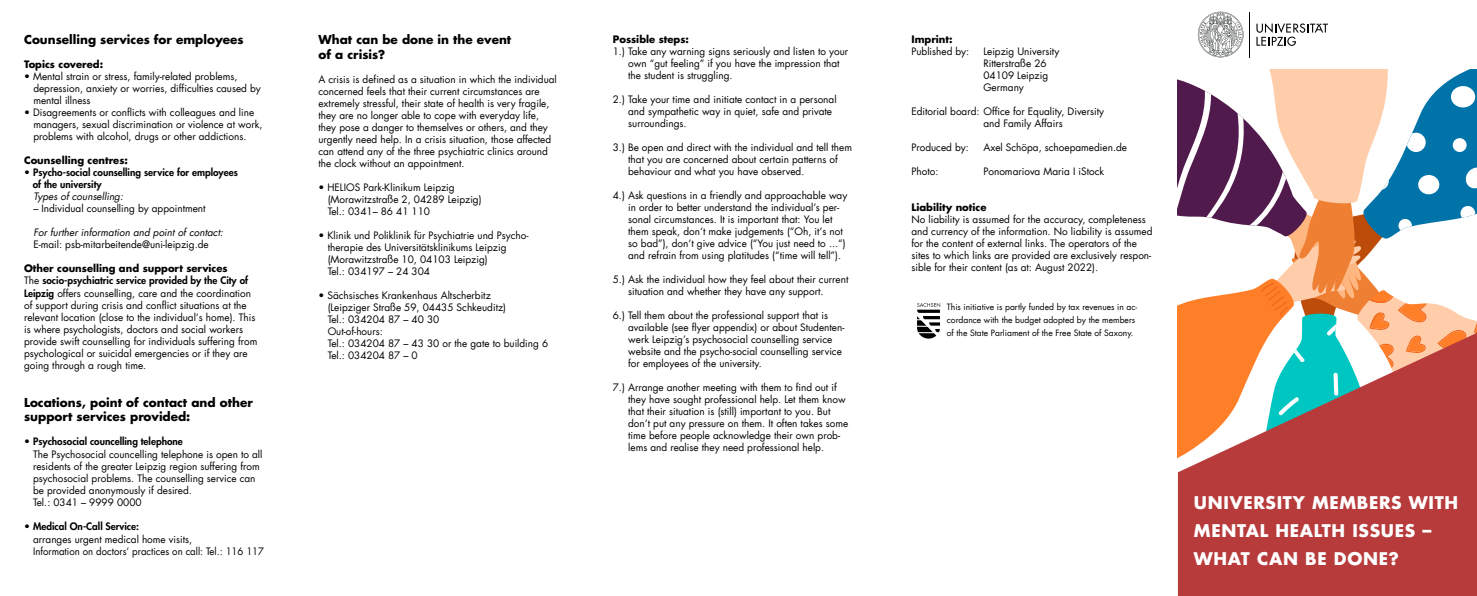
<style>
.page{position:relative;width:1477px;height:596px;background:#fff}
.page>*{position:absolute;margin:0;border:0;box-sizing:border-box;transform-origin:0 0}
.t1{font:700 17px/28px "Futura Std";letter-spacing:.04em;color:#fff}
.t2{font:700 12px/14.4px "Futura Std";color:#000}
.t3{font:10px/12px "Futura";color:#000}
.t4{font:800 10px/12px "Futura Std";color:#000}
.t5{font:700 10px "Futura Std";color:#000}
.t6{font:italic 10px "Futura";color:#000}
.t7{font:8.5px/13px "Futura";color:#000}
.s1{font-family:"Futura";font-weight:400}
.s2{font-weight:700}
.s3{font-family:"Futura Std";font-weight:800}
.s4{font-size:18px}
</style>
<div class="page">
<svg style="left:1178px;top:69px;width:299px;height:263px"></svg>
<svg style="left:1256px;top:23px;width:72px;height:23px"></svg>
<hr style="left:1250px;top:12px;width:1px;height:45px;background:#000">
<svg style="left:1198px;top:12px;width:45px;height:45px"></svg>
<svg style="left:1178px;top:332px;width:299px;height:263px;background:#ba5e54"></svg>
<svg style="left:917px;top:303px;width:24px;height:35px"></svg>
<p class="t2" style="left:24px;top:32px;width:221px">Counselling services for employees</p>
<p class="t5" style="left:24px;top:58px;width:81px">Topics covered:</p>
<p class="t3" style="left:33px;top:71px;width:229px;text-indent:-9px">• Mental strain or stress, family-related problems, depression, anxiety or worries, difficulties caused by mental illness</p>
<p class="t3" style="left:33px;top:107px;width:231px;text-indent:-9px">• Disagreements or conflicts with colleagues and line managers, sexual discrimination or violence at work, problems with alcohol, drugs or other addictions.</p>
<p class="t5" style="left:24px;top:154px;width:105px">Counselling centres:</p>
<p class="t4" style="left:33px;top:166px;width:207px;text-indent:-9px"><span class="s1">•</span> Psycho-social counselling service for employees of the university</p>
<p class="t6" style="left:33px;top:190px;width:91px">Types of counselling:</p>
<p class="t3" style="left:33px;top:203px;width:174px">– Individual counselling by appointment</p>
<p class="t6" style="left:33px;top:226px;width:191px">For further information and point of contact:</p>
<p class="t3" style="left:33px;top:239px;width:177px">E-mail: psb-mitarbeitende@uni-leipzig.de</p>
<p class="t4" style="left:24px;top:262px;width:226px"><span class="s2">Other counselling and support services<br></span><span class="s1">The</span> socio-psychiatric service provided by the City of</p>
<p class="t3" style="left:24px;top:287px;width:235px"><span class="s3">Leipzig</span> offers counselling, care and the coordination of support during crisis and conflict situations at the relevant location (close to the individual‘s home). This is where psychologists, doctors and social workers provide swift counselling for individuals suffering from psychological or suicidal emergencies or if they are going through a rough time.</p>
<p class="t2" style="left:24px;top:395px;width:230px">Locations, point of contact and other support services provided:</p>
<p class="t4" style="left:24px;top:435px;width:160px"><span class="s1">•</span> Psychosocial councelling telephone</p>
<p class="t3" style="left:33px;top:448px;width:231px">The Psychosocial councelling telephone is open to all residents of the greater Leipzig region suffering from psychosocial problems. The counselling service can be provided anonymously if desired.<br>Tel.: 0341 – 9999 0000</p>
<p class="t4" style="left:24px;top:520px;width:116px"><span class="s1">•</span> Medical On-Call Service:</p>
<p class="t3" style="left:33px;top:532px;width:233px;line-height:12.3px">arranges urgent medical home visits,<br>Information on doctors’ practices on call: Tel.: 116 117</p>
<p class="t2" style="left:318px;top:32px;width:194px">What can be done in the event of a crisis?</p>
<p class="t3" style="left:318px;top:73px;width:240px">A crisis is defined as a situation in which the individual concerned feels that their current circumstances are extremely stressful, their state of health is very fragile, they are no longer able to cope with everyday life, they pose a danger to themselves or others, and they urgently need help. In a crisis situation, those affected can attend any of the three psychiatric clinics around the clock without an appointment.</p>
<p class="t3" style="left:328px;top:181px;width:155px;text-indent:-9px">• HELIOS Park-Klinikum Leipzig (Morawitzstraße 2, 04289 Leipzig)<br>Tel.: 0341– 86 41 110</p>
<p class="t3" style="left:328px;top:229px;width:202px;text-indent:-9px">• Klinik und Poliklinik für Psychiatrie und Psycho&shy;therapie des Universitätsklinikums Leipzig (Morawitzstraße 10, 04103 Leipzig)<br>Tel.: 034197 – 24 304</p>
<p class="t3" style="left:328px;top:289px;width:222px;text-indent:-9px">• Sächsisches Krankenhaus Altscherbitz<br>(Leipziger Straße 59, 04435 Schkeuditz)<br>Tel.: 034204 87 – 40 30<br>Out-of-hours:<br>Tel.: 034204 87 – 43 30 or the gate to building 6<br>Tel.: 034204 87 – 0</p>
<p class="t5" style="left:613px;top:32px;width:78px">Possible steps:</p>
<p class="t3" style="left:628px;top:45px;width:222px;text-indent:-15px">1.) Take any warning signs seriously and listen to your own “gut feeling” if you have the impression that the student is struggling.</p>
<p class="t3" style="left:628px;top:93px;width:210px;text-indent:-15px">2.) Take your time and initiate contact in a personal and sympathetic way in quiet, safe and private surroundings.</p>
<p class="t3" style="left:628px;top:141px;width:225px;text-indent:-15px">3.) Be open and direct with the individual and tell them that you are concerned about certain patterns of behaviour and what you have observed.</p>
<p class="t3" style="left:628px;top:189px;width:221px;text-indent:-15px">4.) Ask questions in a friendly and approachable way in order to better understand the individual’s per&shy;sonal circumstances. It is important that: You let them speak, don‘t make judgements (“Oh, it‘s not so bad”), don‘t give advice (“You just need to ...“) and refrain from using platitudes (“time will tell”).</p>
<p class="t3" style="left:628px;top:273px;width:222px;text-indent:-15px">5.) Ask the individual how they feel about their current situation and whether they have any support.</p>
<p class="t3" style="left:628px;top:309px;width:218px;text-indent:-15px">6.) Tell them about the professional support that is available (see flyer appendix) or about Studenten&shy;werk Leipzig’s psychosocial counselling service website and the psycho-social counselling service for employees of the university.</p>
<p class="t3" style="left:628px;top:381px;width:222px;text-indent:-15px">7.) Arrange another meeting with them to find out if they have sought professional help. Let them know that their situation is (still) important to you. But don‘t put any pressure on them. It often takes some time before people acknowledge their own prob&shy;lems and realise they need professional help.</p>
<p class="t5" style="left:911px;top:32px;width:43px">Imprint:</p>
<p class="t3" style="left:911px;top:45px;width:59px">Published by:</p>
<p class="t3" style="left:983px;top:45px;width:77px">Leipzig University<br>Ritterstraße 26<br>04109 Leipzig<br>Germany</p>
<p class="t3" style="left:983px;top:105px;width:122px;text-indent:-72px">Editorial board: Office for Equality, Diversity and Family Affairs</p>
<p class="t3" style="left:911px;top:141px;width:59px">Produced by:</p>
<p class="t3" style="left:983px;top:141px;width:145px">Axel Schöpa, schoepamedien.de</p>
<p class="t3" style="left:911px;top:165px;width:29px">Photo:</p>
<p class="t3" style="left:983px;top:165px;width:122px">Ponomariova Maria I iStock</p>
<p class="t5" style="left:911px;top:200px;width:77px">Liability notice</p>
<p class="t3" style="left:911px;top:213px;width:243px">No liability is assumed for the accuracy, completeness and currency of the information. No liability is assumed for the content of external links. The operators of the sites to which links are provided are exclusively respon&shy;sible for their content (as at: August 2022).</p>
<p class="t7" style="left:947px;top:301px;width:192px">This initiative is partly funded by tax revenues in ac&shy;cordance with the budget adopted by the members of the State Parliament of the Free State of Saxony.</p>
<h1 class="t1" style="left:1194px;top:488px;width:266px">University members with mental health issues <span class="s4">– </span>what can be done?</h1>
</div>
